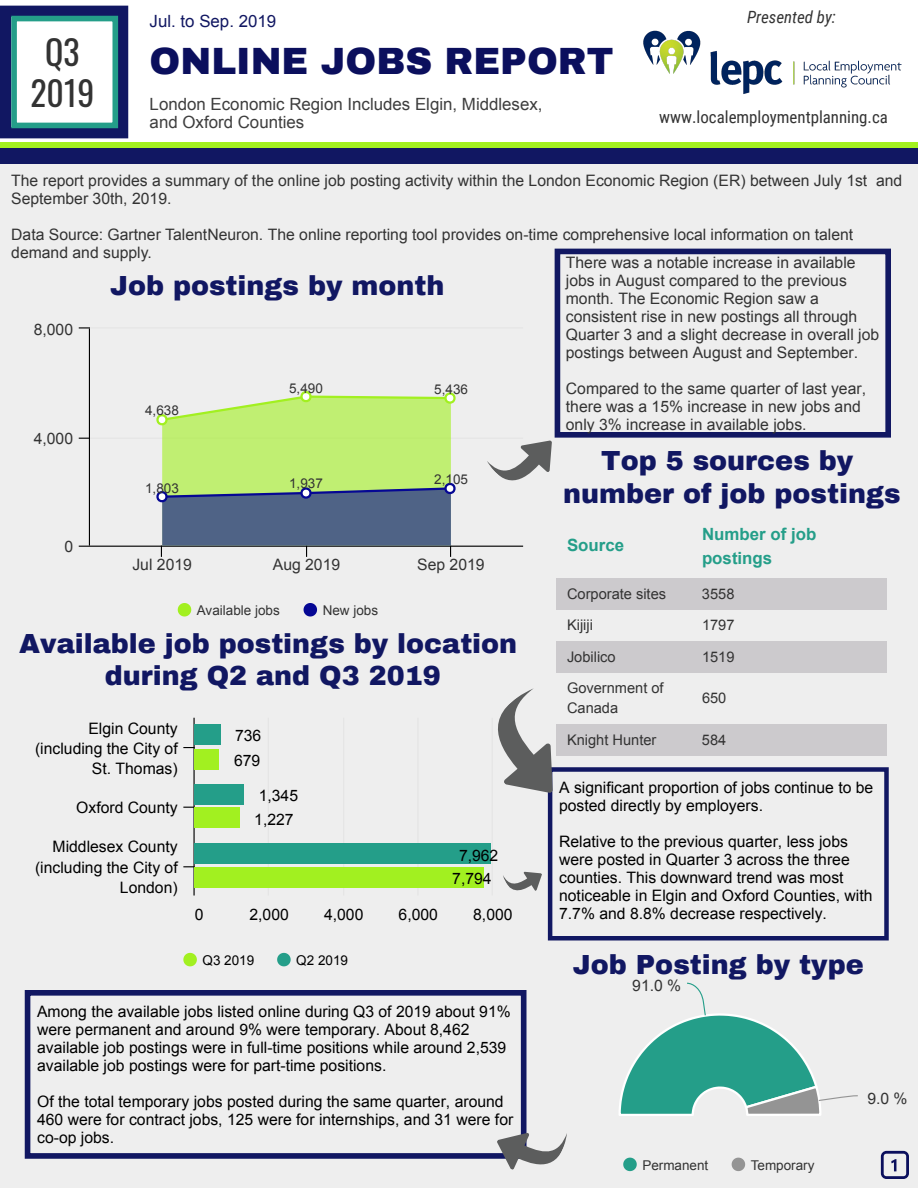
<style>
.page{position:relative;width:918px;height:1188px;background:#eee}
.page>*{position:absolute;margin:0;border:0;box-sizing:border-box;transform-origin:0 0}
.t1{font:900 37.2px "Archivo";color:#0b0f5d}
.t2{font:33.75px/40.5px "Oswald";color:#333;text-align:center}
.t3{font:900 27px/32.7px "Archivo";color:#111762;text-align:center}
.t4{font:16.8px/18px "Arial";color:#3e3e3e}
.t5{font:16.8px "Roboto Condensed";color:#333}
.t6{font:700 16.8px/23.7px "Arial";color:#249e89}
.t7{font:16.8px "Arial";color:#111762}
.t8{font:italic 16.8px "Roboto Condensed";color:#333}
.t9{font:15.75px/18px "Arial";color:#000}
.t10{font:15.75px/18px "Arial";color:#333}
.t11{font:14.7px/20.2px "Arial";color:#333}
.t12{font:13.5px "Arial";color:#333}
.t13{font:13.5px "Arial";color:#000}
</style>
<div class="page">
<div style="left:0;top:0;width:918px;height:155px;background:#fff"></div>
<div style="left:0;top:6px;width:128px;height:132px;border:11px solid #111762"></div>
<img style="left:643px;top:30px;width:259px;height:64px">
<div style="left:0;top:147px;width:918px;height:17px;background:#111762"></div>
<svg style="left:881px;top:1151px;width:28px;height:28px"></svg>
<div style="left:556px;top:578px;width:135px;height:32px;background:#cccacd"></div>
<div style="left:691px;top:578px;width:196px;height:32px;background:#cccacd"></div>
<div style="left:556px;top:641px;width:135px;height:32px;background:#cccacd"></div>
<div style="left:691px;top:641px;width:196px;height:32px;background:#cccacd"></div>
<div style="left:556px;top:724px;width:135px;height:32px;background:#cccacd"></div>
<div style="left:691px;top:724px;width:196px;height:32px;background:#cccacd"></div>
<hr style="left:268px;top:718px;width:1px;height:177px;background:#e4e4e4">
<hr style="left:343px;top:718px;width:1px;height:177px;background:#e4e4e4">
<hr style="left:417px;top:718px;width:2px;height:177px;background:#e4e4e4">
<hr style="left:492px;top:718px;width:1px;height:177px;background:#e4e4e4">
<hr style="left:194px;top:718px;width:1px;height:177px;background:#000">
<div style="left:195px;top:749px;width:24px;height:20px;background:#a2f020"></div>
<div style="left:195px;top:808px;width:45px;height:20px;background:#a2f020"></div>
<div style="left:195px;top:867px;width:289px;height:21px;background:#a2f020"></div>
<div style="left:195px;top:724px;width:26px;height:21px;background:#249e89"></div>
<div style="left:195px;top:784px;width:49px;height:20px;background:#249e89"></div>
<div style="left:195px;top:844px;width:296px;height:20px;background:#249e89"></div>
<svg style="left:183px;top:953px;width:14px;height:13px"></svg>
<svg style="left:277px;top:953px;width:14px;height:13px"></svg>
<div style="left:555px;top:249px;width:336px;height:189px;border:6px solid #111762"></div>
<svg style="left:487px;top:440px;width:65px;height:41px"></svg>
<div style="left:25px;top:990px;width:501px;height:169px;border:6px solid #111762"></div>
<svg style="left:497px;top:1133px;width:70px;height:37px"></svg>
<hr style="left:90px;top:327px;width:433px;height:1px;background:#e4e4e4">
<hr style="left:90px;top:438px;width:433px;height:1px;background:#e4e4e4">
<hr style="left:90px;top:546px;width:433px;height:1px;background:#000">
<hr style="left:89px;top:328px;width:1px;height:218px;background:#000">
<svg style="left:154px;top:391px;width:302px;height:166px"></svg>
<svg style="left:178px;top:603px;width:13px;height:13px"></svg>
<svg style="left:304px;top:603px;width:13px;height:13px"></svg>
<div style="left:548px;top:767px;width:341px;height:173px;border:5px solid #111762"></div>
<svg style="left:498px;top:688px;width:55px;height:105px"></svg>
<svg style="left:619px;top:982px;width:239px;height:134px"></svg>
<svg style="left:623px;top:1158px;width:14px;height:13px"></svg>
<svg style="left:732px;top:1158px;width:13px;height:13px"></svg>
<svg style="left:503px;top:872px;width:39px;height:19px"></svg>
<div style="left:0;top:142px;width:918px;height:5px;background:#a2f020"></div>
<div style="left:11px;top:16px;width:107px;height:112px;border:6px solid #249e89"></div>
<h2 class="t2" style="left:30px;top:29px;width:65px">Q3<br>2019</h2>
<p class="t7" style="left:150px;top:10px;width:128px">Jul. to Sep. 2019</p>
<p class="t8" style="left:747px;top:5px;width:90px">Presented by:</p>
<h1 class="t1" style="left:150px;top:39px;width:465px">ONLINE JOBS REPORT</h1>
<p class="t4" style="left:150px;top:96px;width:394px">London Economic Region Includes Elgin, Middlesex, and Oxford Counties</p>
<p class="t5" style="left:659px;top:105px;width:230px">www.localemploymentplanning.ca</p>
<p class="t10" style="left:11px;top:171px;width:893px">The report provides a summary of the online job posting activity within the London Economic Region (ER) between July 1st and<br>September 30th, 2019.</p>
<p class="t10" style="left:11px;top:225px;width:844px">Data Source: Gartner TalentNeuron. The online reporting tool provides on-time comprehensive local information on talent demand and supply.</p>
<p class="t10" style="left:566px;top:253px;width:315px">There was a notable increase in available jobs in August compared to the previous month. The Economic Region saw a consistent rise in new postings all through Quarter 3 and a slight decrease in overall job postings between August and September.</p>
<p class="t10" style="left:566px;top:379px;width:302px">Compared to the same quarter of last year, there was a 15% increase in new jobs and only 3% increase in available jobs.</p>
<h3 class="t3" style="left:110px;top:269px;width:336px">Job postings by month</h3>
<p class="t10" style="left:34px;top:321px;width:41px">8,000</p>
<p class="t12" style="left:289px;top:379px;width:35px">5,490</p>
<p class="t12" style="left:434px;top:380px;width:35px">5,436</p>
<p class="t12" style="left:145px;top:402px;width:35px">4,638</p>
<p class="t10" style="left:34px;top:429px;width:41px">4,000</p>
<p class="t10" style="left:64px;top:538px;width:10px">0</p>
<p class="t12" style="left:145px;top:479px;width:35px">1,803</p>
<p class="t12" style="left:289px;top:475px;width:35px">1,937</p>
<p class="t12" style="left:434px;top:470px;width:35px">2,105</p>
<p class="t10" style="left:132px;top:556px;width:61px">Jul 2019</p>
<p class="t10" style="left:273px;top:556px;width:69px">Aug 2019</p>
<p class="t10" style="left:417px;top:556px;width:69px">Sep 2019</p>
<p class="t12" style="left:197px;top:602px;width:85px">Available jobs</p>
<p class="t12" style="left:323px;top:602px;width:57px">New jobs</p>
<h3 class="t3" style="left:19px;top:627px;width:500px">Available job postings by location during Q2 and Q3 2019</h3>
<p class="t9" style="left:35px;top:718px;width:144px;line-height:20.2px;text-align:right">Elgin County (including the City of<br>St. Thomas)</p>
<p class="t9" style="left:76px;top:799px;width:103px">Oxford County</p>
<p class="t9" style="left:35px;top:837px;width:144px;line-height:20.2px;text-align:right">Middlesex County (including the City of<br>London)</p>
<p class="t9" style="left:235px;top:727px;width:28px">736</p>
<p class="t9" style="left:234px;top:752px;width:28px">679</p>
<p class="t9" style="left:259px;top:787px;width:41px">1,345</p>
<p class="t9" style="left:254px;top:810px;width:41px">1,227</p>
<p class="t9" style="left:459px;top:846px;width:41px">7,962</p>
<p class="t9" style="left:452px;top:870px;width:41px">7,794</p>
<p class="t9" style="left:195px;top:906px;width:10px">0</p>
<p class="t9" style="left:249px;top:906px;width:41px">2,000</p>
<p class="t9" style="left:324px;top:906px;width:41px">4,000</p>
<p class="t9" style="left:399px;top:906px;width:41px">6,000</p>
<p class="t9" style="left:473px;top:906px;width:41px">8,000</p>
<p class="t13" style="left:202px;top:952px;width:53px">Q3 2019</p>
<p class="t13" style="left:296px;top:952px;width:53px">Q2 2019</p>
<p class="t9" style="left:37px;top:1003px;width:475px">Among the available jobs listed online during Q3 of 2019 about 91% were permanent and around 9% were temporary. About 8,462 available job postings were in full-time positions while around 2,539 available job postings were for part-time positions.</p>
<p class="t9" style="left:37px;top:1093px;width:478px">Of the total temporary jobs posted during the same quarter, around<br>460 were for contract jobs, 125 were for internships, and 31 were for co-op jobs.</p>
<h3 class="t3" style="left:563px;top:445px;width:339px">Top 5 sources by number of job postings</h3>
<p class="t6" style="left:567px;top:534px;width:59px">Source</p>
<p class="t6" style="left:702px;top:523px;width:116px">Number of job postings</p>
<p class="t11" style="left:567px;top:583px;width:101px">Corporate sites</p>
<p class="t11" style="left:702px;top:583px;width:34px">3558</p>
<p class="t11" style="left:567px;top:615px;width:27px">Kijiji</p>
<p class="t11" style="left:702px;top:615px;width:34px">1797</p>
<p class="t11" style="left:567px;top:646px;width:50px">Jobilico</p>
<p class="t11" style="left:702px;top:646px;width:34px">1519</p>
<p class="t11" style="left:567px;top:678px;width:98px">Government of<br>Canada</p>
<p class="t11" style="left:702px;top:688px;width:26px">650</p>
<p class="t11" style="left:567px;top:730px;width:91px">Knight Hunter</p>
<p class="t11" style="left:702px;top:730px;width:26px">584</p>
<p class="t9" style="left:559px;top:779px;width:316px">A significant proportion of jobs continue to be posted directly by employers.</p>
<p class="t9" style="left:559px;top:833px;width:315px">Relative to the previous quarter, less jobs were posted in Quarter 3 across the three counties. This downward trend was most noticeable in Elgin and Oxford Counties, with 7.7% and 8.8% decrease respectively.</p>
<h3 class="t3" style="left:573px;top:949px;width:293px">Job Posting by type</h3>
<p class="t10" style="left:632px;top:977px;width:51px">91.0 %</p>
<p class="t12" style="left:642px;top:1156px;width:68px">Permanent</p>
<p class="t12" style="left:751px;top:1156px;width:65px">Temporary</p>
<p class="t10" style="left:867px;top:1089px;width:42px">9.0 %</p>
</div>
